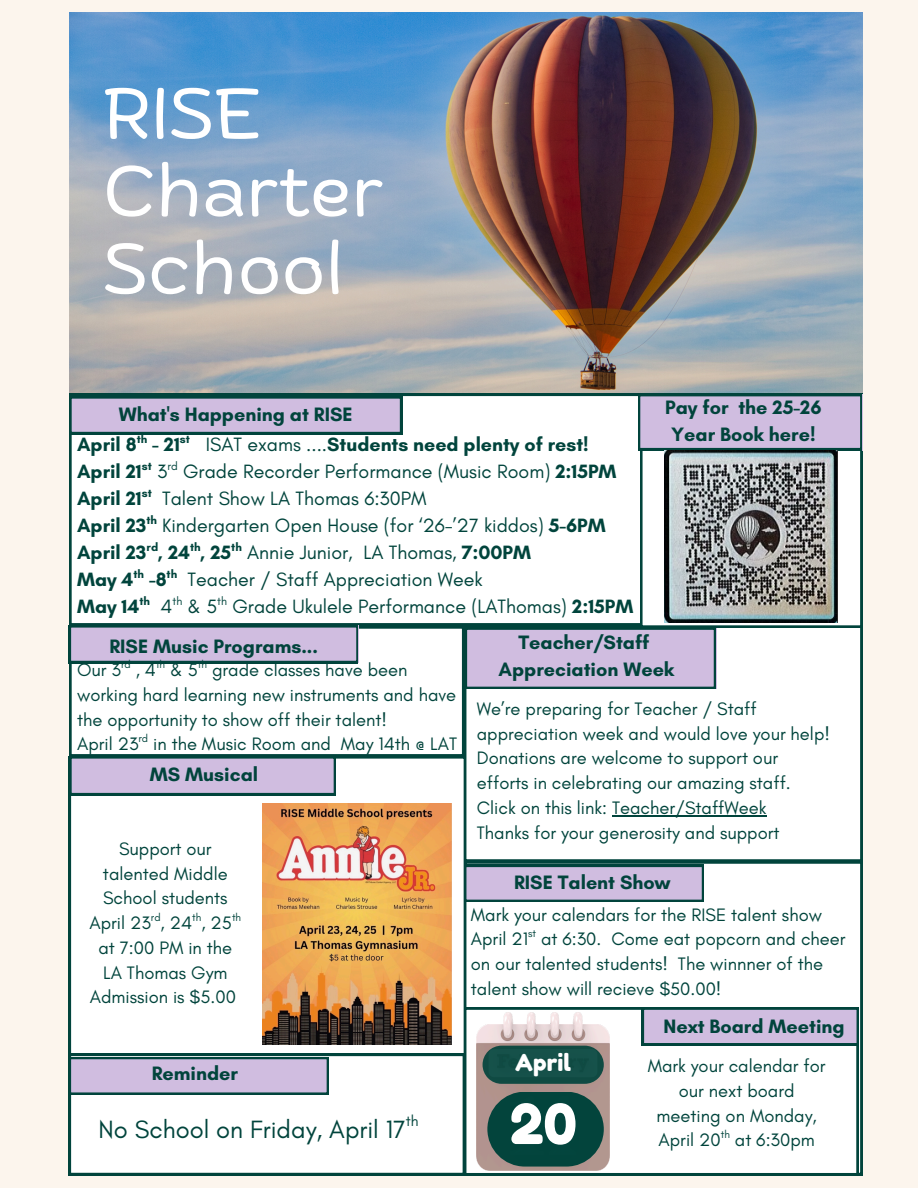
<style>
.page{position:relative;width:918px;height:1188px;background:#fcf5ed}
.page>*{position:absolute;margin:0;border:0;box-sizing:border-box;transform-origin:0 0}
.t1{font:71.1px/77.7px "Biski";color:#fff}
.t2{font:54.9px "Fredoka One";color:#fff}
.t3{font:25.5px "Glacial Indifference";color:#01443c}
.t4{font:23.4px "Fredoka One";color:#fff}
.t5{font:700 19.8px/27px "Glacial Indifference";color:#01443c;text-align:center}
.t6{font:19.65px "Glacial Indifference";color:#01443c}
.t7{font:700 19.65px "Glacial Indifference";color:#01443c}
.t8{font:18.3px/24.8px "Glacial Indifference";color:#01443c}
.t9{font:700 11.7px "Glacial Indifference";color:#01443c}
.t10{font:10.95px "Glacial Indifference";color:#01443c}
.s1{font-weight:700}
.s2{font-weight:400}
</style>
<div class="page">
<img style="left:69px;top:13px;width:794px;height:381px">
<div style="left:69px;top:394px;width:396px;height:231px;background:#fff"></div>
<svg style="left:69px;top:396px;width:333px;height:38px"></svg>
<div style="left:69px;top:626px;width:395px;height:130px;background:#fff"></div>
<div style="left:69px;top:756px;width:395px;height:298px;background:#fff"></div>
<svg style="left:69px;top:756px;width:267px;height:39px"></svg>
<div style="left:464px;top:862px;width:398px;height:313px;background:#fff"></div>
<div style="left:464px;top:625px;width:398px;height:236px;background:#fff"></div>
<svg style="left:464px;top:865px;width:240px;height:37px"></svg>
<svg style="left:69px;top:1054px;width:395px;height:121px"></svg>
<svg style="left:69px;top:1057px;width:260px;height:38px"></svg>
<svg style="left:464px;top:1008px;width:395px;height:167px"></svg>
<svg style="left:642px;top:1008px;width:217px;height:37px"></svg>
<img style="left:477px;top:1013px;width:133px;height:157px">
<div style="left:483px;top:1046px;width:121px;height:38px;background:#155049"></div>
<div style="left:487px;top:1092px;width:117px;height:75px;background:#01443c"></div>
<svg style="left:465px;top:394px;width:397px;height:295px"></svg>
<img style="left:665px;top:450px;width:173px;height:172px">
<svg style="left:69px;top:625px;width:289px;height:38px"></svg>
<img style="left:262px;top:803px;width:189px;height:242px">
<hr style="left:612px;top:815px;width:155px;height:1px;background:#01443c">
<h1 class="t1" style="left:103px;top:82px;width:283px">RISE<br>Charter<br>School</h1>
<h3 class="t5" style="left:119px;top:400px;width:235px">What's Happening at RISE</h3>
<p class="t9" style="left:137px;top:432px;width:12px">th</p>
<p class="t9" style="left:180px;top:432px;width:12px">st</p>
<p class="t6" style="left:77px;top:459px;width:541px"><span class="s1">April 21</span><sup>st</sup> 3<sup>rd</sup> Grade Recorder Performance (Music Room) <span class="s1">2:15PM</span></p>
<p class="t6" style="left:77px;top:486px;width:351px"><span class="s1">April 21</span> Talent Show LA Thomas 6:30PM</p>
<p class="t7" style="left:77px;top:432px;width:104px">April 8 - 21</p>
<p class="t7" style="left:206px;top:432px;width:384px"><span class="s2">ISAT exams ....</span>Students need plenty of rest!</p>
<p class="t9" style="left:142px;top:486px;width:12px">st</p>
<p class="t6" style="left:77px;top:513px;width:530px"><span class="s1">April 23</span><sup>th</sup> Kindergarten Open House (for ‘26-’27 kiddos) <span class="s1">5-6PM</span></p>
<p class="t6" style="left:77px;top:540px;width:456px"><span class="s1">April 23</span><sup>rd</sup><span class="s1">, 24</span><sup>th</sup><span class="s1">, 25</span><sup>th</sup> Annie Junior, LA Thomas, <span class="s1">7:00PM</span></p>
<p class="t6" style="left:77px;top:567px;width:407px"><span class="s1">May 4 -8</span> Teacher / Staff Appreciation Week</p>
<p class="t9" style="left:133px;top:567px;width:12px">th</p>
<p class="t9" style="left:167px;top:567px;width:12px">th</p>
<p class="t6" style="left:77px;top:594px;width:558px"><span class="s1">May 14</span><sup>th</sup> 4<sup>th</sup> &amp; 5<sup>th</sup> Grade Ukulele Performance (LAThomas) <span class="s1">2:15PM</span></p>
<h3 class="t5" style="left:665px;top:394px;width:158px">Pay for the 25-26<br>Year Book here!</h3>
<h3 class="t5" style="left:109px;top:632px;width:210px">RISE Music Programs...</h3>
<p class="t8" style="left:77px;top:657px;width:381px">Our 3 , 4 &amp; 5 grade classes have been working hard learning new instruments and have the opportunity to show off their talent!</p>
<p class="t10" style="left:121px;top:658px;width:11px">rd</p>
<p class="t10" style="left:156px;top:658px;width:11px">th</p>
<p class="t10" style="left:198px;top:658px;width:11px">th</p>
<p class="t10" style="left:139px;top:732px;width:11px">rd</p>
<p class="t8" style="left:77px;top:732px;width:382px">April 23 in the Music Room and May 14th @ LAT</p>
<h3 class="t5" style="left:150px;top:761px;width:110px">MS Musical</h3>
<p class="t8" style="left:90px;top:836px;width:148px;text-align:center">Support our talented Middle<br>School students<br>April 23 , 24 , 25 at 7:00 PM in the<br>LA Thomas Gym<br>Admission is $5.00</p>
<p class="t10" style="left:151px;top:911px;width:11px">rd</p>
<p class="t10" style="left:192px;top:911px;width:11px">th</p>
<p class="t10" style="left:232px;top:911px;width:11px">th</p>
<h3 class="t5" style="left:152px;top:1060px;width:88px">Reminder</h3>
<h2 class="t3" style="left:99px;top:1113px;width:321px">No School on Friday, April 17<sup>th</sup></h2>
<h3 class="t5" style="left:498px;top:629px;width:177px">Teacher/Staff<br>Appreciation Week</h3>
<p class="t8" style="left:477px;top:696px;width:355px">We’re preparing for Teacher / Staff appreciation week and would love your help!<br>Donations are welcome to support our efforts in celebrating our amazing staff.<br>Click on this link: Teacher/StaffWeek</p>
<p class="t8" style="left:477px;top:820px;width:304px">Thanks for your generosity and support</p>
<h3 class="t5" style="left:514px;top:868px;width:158px">RISE Talent Show</h3>
<p class="t8" style="left:471px;top:902px;width:376px">Mark your calendars for the RISE talent show April 21 at 6:30. Come eat popcorn and cheer on our talented students! The winnner of the talent show will recieve $50.00!</p>
<p class="t10" style="left:528px;top:927px;width:10px">st</p>
<h3 class="t5" style="left:663px;top:1012px;width:183px">Next Board Meeting</h3>
<h2 class="t4" style="left:515px;top:1049px;width:57px">April</h2>
<p class="t8" style="left:648px;top:1053px;width:179px;text-align:center">Mark your calendar for our next board meeting on Monday,<br>April 20 at 6:30pm</p>
<h2 class="t2" style="left:510px;top:1090px;width:68px">20</h2>
<p class="t10" style="left:721px;top:1128px;width:11px">th</p>
</div>
